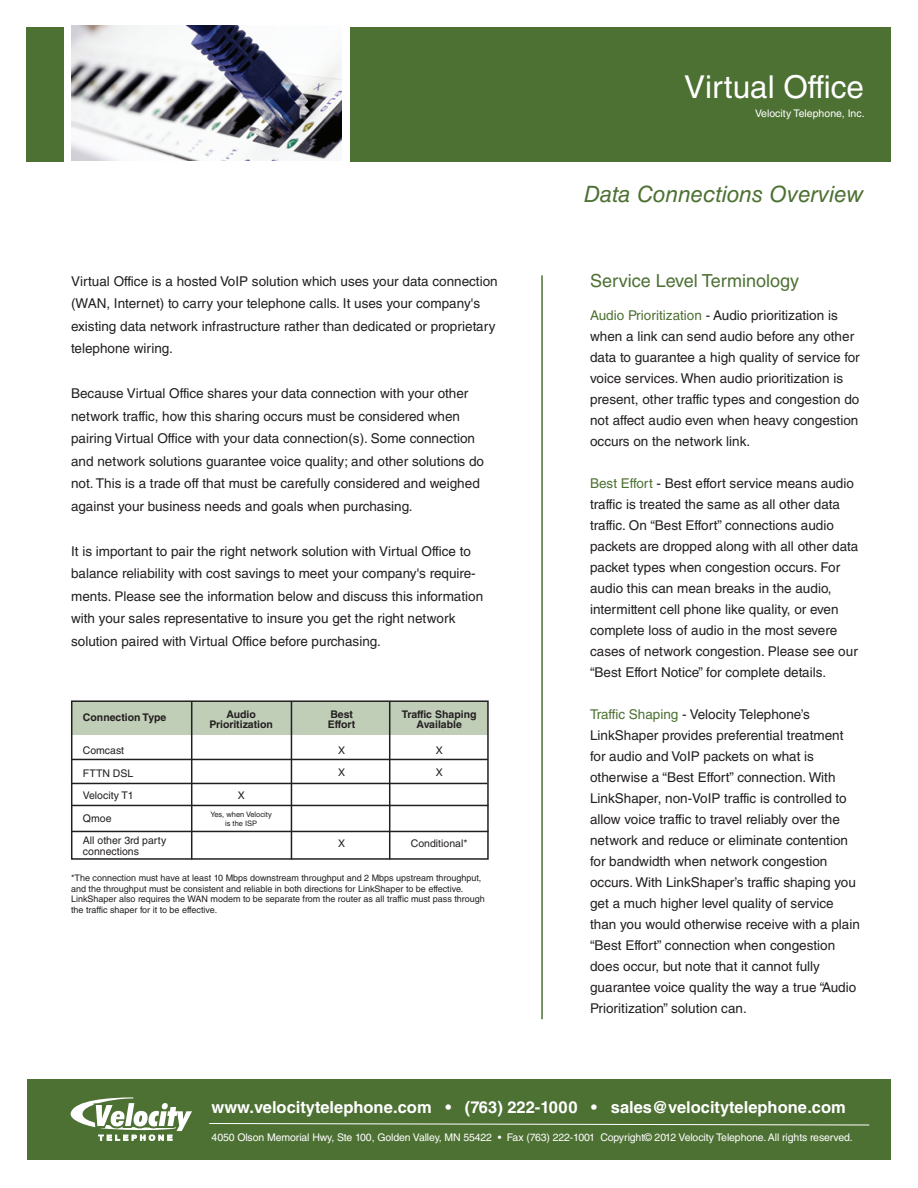
<style>
.page{position:relative;width:918px;height:1188px;background:#fff}
.page>*{position:absolute;margin:0;border:0;box-sizing:border-box;transform-origin:0 0}
.t1{font:31.5px "Helvetica LT Std";color:#fff}
.t2{font:italic 22.5px "Helvetica LT Std";color:#4d7033}
.t3{font:18px "Helvetica LT Std";color:#4d7033}
.t4{font:700 16.5px "Helvetica LT Std";color:#fff}
.t5{font:13.5px/21px "Helvetica LT Std";color:#231f20}
.t6{font:10.5px "Helvetica LT Std";letter-spacing:-.01em;color:#fff}
.t7{font:10.5px/22.5px "Helvetica LT Std";color:#231f20}
.t8{font:700 10.5px/10.5px "Helvetica LT Std";color:#231f20;text-align:center}
.t9{font:9px/10.5px "Helvetica LT Std";color:#231f20}
.t10{font:7.5px/9px "Helvetica LT Std";color:#231f20;text-align:center}
.s1{color:#4d7033}
</style>
<div class="page">
<div style="left:27px;top:1079px;width:864px;height:81px;background:#4d7033"></div>
<div style="left:350px;top:27px;width:540px;height:135px;background:#4d7033"></div>
<div style="left:27px;top:27px;width:37px;height:135px;background:#4d7033"></div>
<svg style="left:209px;top:1123px;width:661px;height:3px"></svg>
<svg style="left:70px;top:1097px;width:122px;height:44px"></svg>
<hr style="left:541px;top:275px;width:2px;height:744px;background:#4d7033">
<div style="left:71px;top:701px;width:417px;height:34px;background:#c0cdb7"></div>
<hr style="left:191px;top:701px;width:1px;height:158px;background:#231f20">
<div style="left:71px;top:700px;width:418px;height:160px;border:2px solid #231f20"></div>
<hr style="left:291px;top:701px;width:1px;height:158px;background:#231f20">
<hr style="left:389px;top:701px;width:1px;height:158px;background:#231f20">
<hr style="left:71px;top:759px;width:417px;height:1px;background:#231f20">
<hr style="left:71px;top:783px;width:416px;height:1px;background:#231f20">
<hr style="left:72px;top:805px;width:416px;height:1px;background:#231f20">
<hr style="left:72px;top:831px;width:416px;height:1px;background:#231f20">
<img style="left:72px;top:26px;width:270px;height:134px">
<h1 class="t1" style="left:684px;top:69px;width:181px">Virtual Office</h1>
<p class="t6" style="left:755px;top:107px;width:111px">Velocity Telephone, Inc.</p>
<p class="t5" style="left:71px;top:270px;width:428px;line-height:22.5px">Virtual Office is a hosted VoIP solution which uses your data connection (WAN, Internet) to carry your telephone calls. It uses your company's existing data network infrastructure rather than dedicated or proprietary telephone wiring.</p>
<p class="t5" style="left:71px;top:382px;width:414px;line-height:22.5px">Because Virtual Office shares your data connection with your other network traffic, how this sharing occurs must be considered when pairing Virtual Office with your data connection(s). Some connection and network solutions guarantee voice quality; and other solutions do not. This is a trade off that must be carefully considered and weighed against your business needs and goals when purchasing.</p>
<p class="t5" style="left:71px;top:540px;width:414px;line-height:22.5px">It is important to pair the right network solution with Virtual Office to balance reliability with cost savings to meet your company's require&shy;ments. Please see the information below and discuss this information with your sales representative to insure you get the right network solution paired with Virtual Office before purchasing.</p>
<p class="t8" style="left:83px;top:712px;width:85px">Connection Type</p>
<p class="t7" style="left:83px;top:739px;width:85px">Comcast<br>FTTN DSL<br>Velocity T1<br>Qmoe<br>All other 3rd party</p>
<p class="t7" style="left:83px;top:840px;width:58px">connections</p>
<p class="t8" style="left:209px;top:708px;width:65px">Audio<br>Prioritization</p>
<p class="t7" style="left:238px;top:784px;width:9px">X</p>
<p class="t10" style="left:211px;top:809px;width:63px">Yes, when Velocity is the ISP</p>
<p class="t8" style="left:328px;top:708px;width:29px;text-align:left">Best<br>Effort</p>
<p class="t7" style="left:338px;top:739px;width:9px">X<br>X</p>
<p class="t7" style="left:338px;top:832px;width:9px">X</p>
<p class="t8" style="left:402px;top:708px;width:76px">Traffic Shaping<br>Available</p>
<p class="t7" style="left:436px;top:739px;width:9px">X<br>X</p>
<p class="t7" style="left:411px;top:832px;width:58px">Conditional*</p>
<p class="t9" style="left:71px;top:873px;width:415px">*The connection must have at least 10 Mbps downstream throughput and 2 Mbps upstream throughput, and the throughput must be consistent and reliable in both directions for LinkShaper to be effective.<br>LinkShaper also requires the WAN modem to be separate from the router as all traffic must pass through the traffic shaper for it to be effective.</p>
<h2 class="t2" style="left:584px;top:181px;width:282px">Data Connections Overview</h2>
<h3 class="t3" style="left:590px;top:271px;width:210px">Service Level Terminology</h3>
<p class="t5" style="left:590px;top:305px;width:271px"><span class="s1">Audio Prioritization</span> - Audio prioritization is when a link can send audio before any other data to guarantee a high quality of service for voice services. When audio prioritization is present, other traffic types and congestion do not affect audio even when heavy congestion occurs on the network link.</p>
<p class="t5" style="left:590px;top:473px;width:270px"><span class="s1">Best Effort</span> - Best effort service means audio traffic is treated the same as all other data traffic. On “Best Effort” connections audio packets are dropped along with all other data packet types when congestion occurs. For audio this can mean breaks in the audio, intermittent cell phone like quality, or even complete loss of audio in the most severe cases of network congestion. Please see our “Best Effort Notice” for complete details.</p>
<p class="t5" style="left:590px;top:704px;width:271px"><span class="s1">Traffic Shaping</span> - Velocity Telephone’s LinkShaper provides preferential treatment for audio and VoIP packets on what is otherwise a “Best Effort” connection. With LinkShaper, non-VoIP traffic is controlled to allow voice traffic to travel reliably over the network and reduce or eliminate contention for bandwidth when network congestion occurs. With LinkShaper’s traffic shaping you get a much higher level quality of service than you would otherwise receive with a plain “Best Effort” connection when congestion does occur, but note that it cannot fully guarantee voice quality the way a true “Audio Prioritization” solution can.</p>
<p class="t4" style="left:212px;top:1097px;width:636px">www.velocitytelephone.com • (763) 222-1000 • sales@velocitytelephone.com</p>
<p class="t6" style="left:212px;top:1131px;width:643px">4050 Olson Memorial Hwy, Ste 100, Golden Valley, MN 55422 • Fax (763) 222-1001 Copyright© 2012 Velocity Telephone. All rights reserved.</p>
</div>
